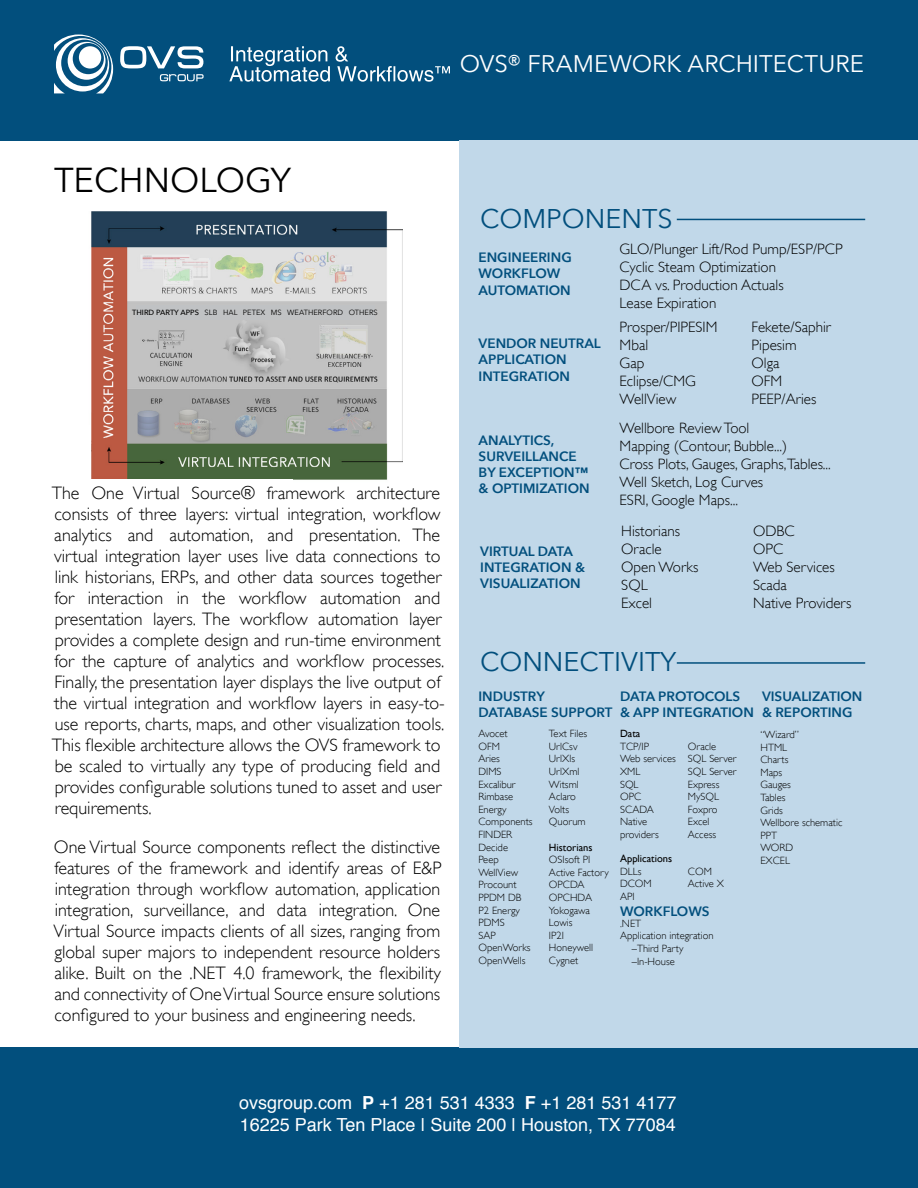
<style>
.page{position:relative;width:918px;height:1188px;background:#fff}
.page>*{position:absolute;margin:0;border:0;box-sizing:border-box;transform-origin:0 0}
.t1{font:34.5px "Avenir Next";color:#000}
.t2{font:27px "Avenir Next";color:#024f7d}
.t3{font:24px "Avenir Next";color:#fff}
.t4{font:300 18px/21px "Gill Sans";color:#000}
.t5{font:18px/21.6px "Helvetica";color:#fff}
.t6{font:300 15px/18px "Gill Sans";color:#000}
.t7{font:600 13.5px/16.2px "Avenir Next";color:#024f7d}
.t8{font:300 10.5px/12.6px "Gill Sans";color:#000}
.t9{font:10.5px "Gill Sans";color:#000}
.t10{font:7.5px "Avenir Next";color:#000}
.s1{font-weight:500}
.s2{font-weight:700}
</style>
<div class="page">
<div style="left:0;top:0;width:918px;height:140px;background:#024f7d"></div>
<svg style="left:120px;top:46px;width:83px;height:22px"></svg>
<svg style="left:160px;top:74px;width:44px;height:7px"></svg>
<svg style="left:54px;top:34px;width:59px;height:59px"></svg>
<svg style="left:229px;top:46px;width:101px;height:36px"></svg>
<svg style="left:336px;top:46px;width:114px;height:36px"></svg>
<div style="left:0;top:1048px;width:918px;height:140px;background:#024f7d"></div>
<img style="left:91px;top:212px;width:312px;height:268px">
<div style="left:136px;top:305px;width:239px;height:15px;background:#c0c2c4"></div>
<div style="left:459px;top:140px;width:459px;height:908px;background:#c1d8e9"></div>
<hr style="left:677px;top:219px;width:188px;height:1px;background:#024f7d">
<hr style="left:677px;top:662px;width:188px;height:2px;background:#024f7d">
<h3 class="t3" style="left:460px;top:49px;width:406px">OVS® FRAMEWORK ARCHITECTURE</h3>
<h1 class="t1" style="left:54px;top:159px;width:239px">TECHNOLOGY</h1>
<p class="t10" style="left:132px;top:308px;width:247px"><span class="s1">THIRD PARTY APPS</span> SLB HAL PETEX MS WEATHERFORD OTHERS</p>
<p class="t4" style="left:52px;top:482px;width:395px">The One Virtual Source® framework architecture consists of three layers: virtual integration, workflow analytics and automation, and presentation. The virtual integration layer uses live data connections to link historians, ERPs, and other data sources together for interaction in the workflow automation and presentation layers. The workflow automation layer provides a complete design and run-time environment for the capture of analytics and workflow processes.<br>Finally, the presentation layer displays the live output of the virtual integration and workflow layers in easy-to&shy;use reports, charts, maps, and other visualization tools.<br>This flexible architecture allows the OVS framework to be scaled to virtually any type of producing field and provides configurable solutions tuned to asset and user requirements.</p>
<p class="t4" style="left:53px;top:836px;width:390px;text-align:justify">One Virtual Source components reflect the distinctive features of the framework and identify areas of E&amp;P integration through workflow automation, application integration, surveillance, and data integration. One Virtual Source impacts clients of all sizes, ranging from global super majors to independent resource holders alike. Built on the .NET 4.0 framework, the flexibility and connectivity of One Virtual Source ensure solutions configured to your business and engineering needs.</p>
<h2 class="t2" style="left:480px;top:202px;width:194px">COMPONENTS</h2>
<p class="t7" style="left:478px;top:249px;width:95px">ENGINEERING<br>WORKFLOW<br>AUTOMATION</p>
<p class="t6" style="left:620px;top:239px;width:225px">GLO/Plunger Lift/Rod Pump/ESP/PCP<br>Cyclic Steam Optimization<br>DCA vs. Production Actuals<br>Lease Expiration</p>
<p class="t7" style="left:479px;top:335px;width:124px">VENDOR NEUTRAL<br>APPLICATION<br>INTEGRATION</p>
<p class="t6" style="left:620px;top:318px;width:99px">Prosper/PIPESIM<br>Mbal<br>Gap<br>Eclipse/CMG<br>WellView</p>
<p class="t6" style="left:752px;top:318px;width:81px">Fekete/Saphir<br>Pipesim<br>Olga<br>OFM<br>PEEP/Aries</p>
<p class="t7" style="left:479px;top:432px;width:113px">ANALYTICS,<br>SURVEILLANCE<br>BY EXCEPTION™ &amp; OPTIMIZATION</p>
<p class="t6" style="left:620px;top:419px;width:213px">Wellbore Review Tool<br>Mapping (Contour, Bubble...)<br>Cross Plots, Gauges, Graphs,Tables...<br>Well Sketch, Log Curves<br>ESRI, Google Maps...</p>
<p class="t7" style="left:480px;top:543px;width:106px">VIRTUAL DATA<br>INTEGRATION &amp;<br>VISUALIZATION</p>
<p class="t6" style="left:621px;top:521px;width:79px">Historians<br>Oracle<br>Open Works<br>SQL<br>Excel</p>
<p class="t6" style="left:753px;top:521px;width:100px">ODBC<br>OPC<br>Web Services<br>Scada<br>Native Providers</p>
<h2 class="t2" style="left:480px;top:646px;width:198px">CONNECTIVITY</h2>
<p class="t7" style="left:478px;top:688px;width:136px">INDUSTRY<br>DATABASE SUPPORT</p>
<p class="t8" style="left:478px;top:727px;width:56px">Avocet<br>OFM<br>Aries<br>DIMS<br>Excalibur<br>Rimbase<br>Energy<br>Components<br>FINDER<br>Decide<br>Peep<br>WellView<br>Procount<br>PPDM DB<br>P2 Energy<br>PDMS<br>SAP<br>OpenWorks<br>OpenWells</p>
<p class="t8" style="left:549px;top:727px;width:40px">Text Files<br>UrlCsv<br>UrlXls<br>UrlXml<br>Witsml<br>Aclaro<br>Volts<br>Quorum</p>
<p class="t7" style="left:620px;top:688px;width:135px">DATA PROTOCOLS<br>&amp; APP INTEGRATION</p>
<p class="t9" style="left:620px;top:727px;width:22px">Data</p>
<p class="t8" style="left:620px;top:740px;width:57px">TCP/IP<br>Web services<br>XML<br>SQL<br>OPC<br>SCADA<br>Native providers</p>
<p class="t8" style="left:688px;top:740px;width:50px">Oracle<br>SQL Server<br>SQL Server<br>Express<br>MySQL<br>Foxpro<br>Excel<br>Access</p>
<p class="t9" style="left:620px;top:852px;width:54px">Applications</p>
<p class="t8" style="left:620px;top:864px;width:33px">DLLs<br>DCOM<br>API</p>
<p class="t8" style="left:688px;top:864px;width:38px">COM<br>Active X</p>
<p class="t7" style="left:762px;top:688px;width:102px">VISUALIZATION &amp; REPORTING</p>
<p class="t8" style="left:760px;top:728px;width:83px">“Wizard”<br>HTML<br>Charts<br>Maps<br>Gauges<br>Tables<br>Grids<br>Wellbore schematic<br>PPT<br>WORD<br>EXCEL</p>
<p class="t9" style="left:549px;top:841px;width:45px">Historians</p>
<p class="t8" style="left:549px;top:853px;width:61px">OSIsoft PI<br>Active Factory<br>OPCDA<br>OPCHDA<br>Yokogawa<br>Lowis<br>IP2I<br>Honeywell<br>Cygnet</p>
<p class="t7" style="left:620px;top:903px;width:91px">WORKFLOWS</p>
<p class="t8" style="left:620px;top:917px;width:23px">.NET</p>
<p class="t8" style="left:620px;top:929px;width:95px">Application integration</p>
<p class="t8" style="left:632px;top:942px;width:53px">–Third Party</p>
<p class="t8" style="left:632px;top:954px;width:44px">–In-House</p>
<p class="t5" style="left:239px;top:1093px;width:439px">ovsgroup.com <span class="s2">P</span> +1 281 531 4333 <span class="s2">F</span> +1 281 531 4177<br>16225 Park Ten Place | Suite 200 | Houston, TX 77084</p>
</div>
